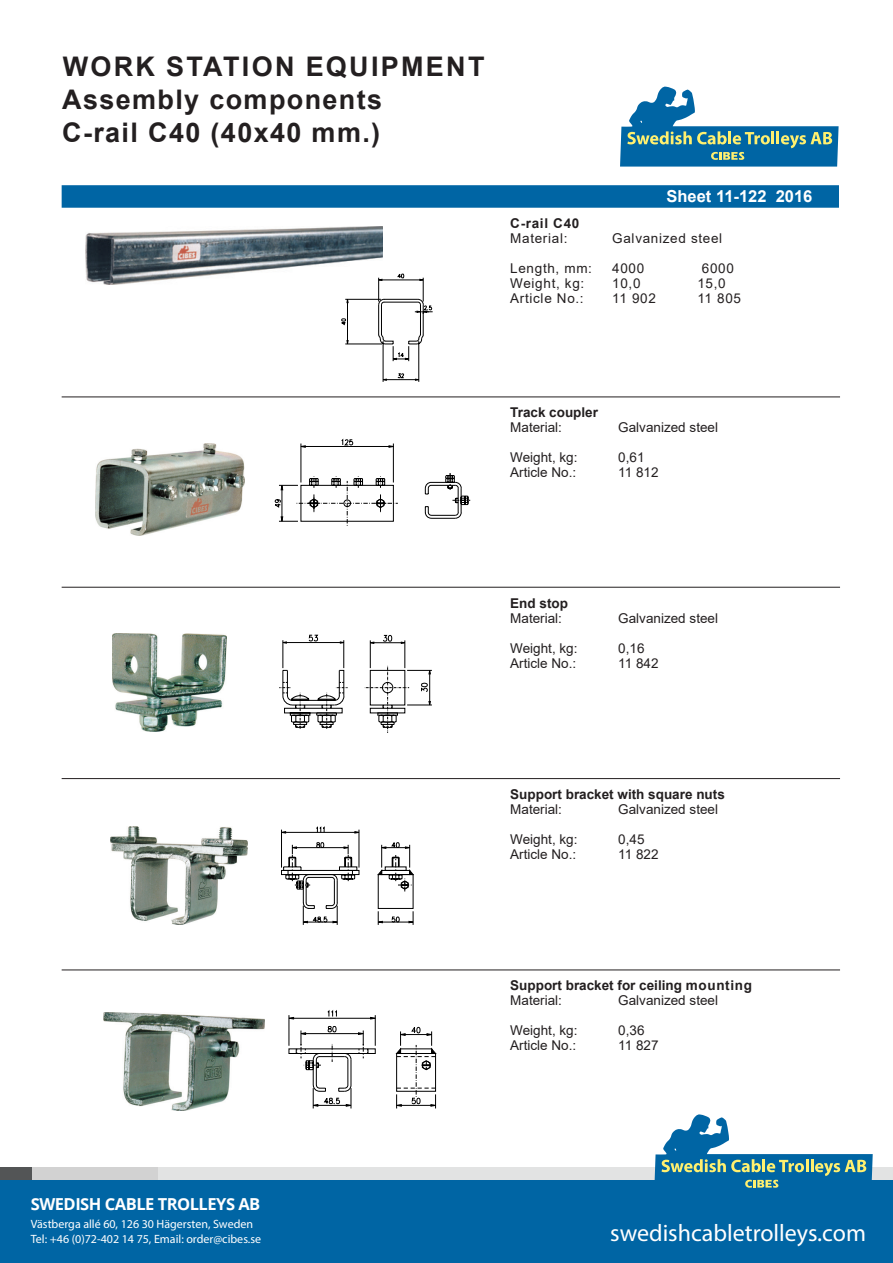
<style>
.page{position:relative;width:893px;height:1263px;background:#fff}
.page>*{position:absolute;margin:0;border:0;box-sizing:border-box;transform-origin:0 0}
.t1{font:700 27px "Arial";letter-spacing:.05em;color:#231f20}
.t2{font:700 27px "Arial";letter-spacing:.085em;color:#231f20}
.t3{font:24px "Myriad Pro";color:#fff}
.t4{font:700 16.5px "Open Sans";letter-spacing:-.03em;color:#fff}
.t5{font:700 16.5px "Arial";color:#fff}
.t6{font:13.5px "Arial";color:#231f20}
.t7{font:700 13.5px/15px "Arial";color:#231f20}
.t8{font:13.5px "Arial";letter-spacing:.05em;color:#231f20}
.t9{font:12px/15px "Myriad Pro";color:#fff}
.s1{font-weight:400}
</style>
<div class="page">
<div style="left:0;top:1179px;width:893px;height:84px;background:#0065a4"></div>
<div style="left:157px;top:1167px;width:736px;height:13px;background:#e2e3e3"></div>
<div style="left:30px;top:1167px;width:127px;height:13px;background:#d2d2d2"></div>
<div style="left:0;top:1167px;width:32px;height:13px;background:#535556"></div>
<hr style="left:62px;top:396px;width:778px;height:1px;background:#231f20">
<img style="left:96px;top:443px;width:149px;height:93px">
<svg style="left:275px;top:439px;width:195px;height:87px"></svg>
<img style="left:103px;top:1013px;width:161px;height:97px">
<svg style="left:289px;top:1010px;width:147px;height:99px"></svg>
<img style="left:111px;top:827px;width:137px;height:97px">
<svg style="left:281px;top:827px;width:132px;height:98px"></svg>
<img style="left:113px;top:634px;width:114px;height:98px">
<svg style="left:279px;top:635px;width:153px;height:98px"></svg>
<div style="left:62px;top:185px;width:777px;height:23px;background:#0065a4"></div>
<hr style="left:62px;top:587px;width:778px;height:1px;background:#231f20">
<hr style="left:62px;top:778px;width:778px;height:1px;background:#231f20">
<hr style="left:62px;top:969px;width:778px;height:1px;background:#231f20">
<img style="left:85px;top:226px;width:298px;height:59px">
<svg style="left:341px;top:274px;width:92px;height:108px"></svg>
<svg style="left:620px;top:86px;width:219px;height:81px"></svg>
<svg style="left:654px;top:1114px;width:219px;height:74px"></svg>
<p class="t2" style="left:63px;top:47px;width:423px">WORK STATION EQUIPMENT</p>
<p class="t1" style="left:62px;top:80px;width:321px">Assembly components</p>
<p class="t1" style="left:62px;top:113px;width:319px">C-rail C40 (40x40 mm.)</p>
<p class="t7" style="left:510px;top:216px;width:71px">C-rail C40<br><span class="s1">Material:</span></p>
<p class="t5" style="left:666px;top:185px;width:147px">Sheet 11-122 2016</p>
<p class="t8" style="left:612px;top:229px;width:111px">Galvanized steel</p>
<p class="t8" style="left:510px;top:259px;width:83px">Length, mm:</p>
<p class="t6" style="left:612px;top:259px;width:34px">4000</p>
<p class="t6" style="left:702px;top:259px;width:34px">6000</p>
<p class="t8" style="left:510px;top:274px;width:76px">Weight, kg:</p>
<p class="t6" style="left:612px;top:274px;width:30px">10,0</p>
<p class="t6" style="left:697px;top:274px;width:30px">15,0</p>
<p class="t8" style="left:510px;top:289px;width:75px">Article No.:</p>
<p class="t6" style="left:612px;top:289px;width:45px">11 902</p>
<p class="t6" style="left:697px;top:289px;width:45px">11 805</p>
<p class="t7" style="left:510px;top:405px;width:89px">Track coupler</p>
<p class="t6" style="left:510px;top:418px;width:53px">Material:</p>
<p class="t6" style="left:618px;top:418px;width:101px">Galvanized steel</p>
<p class="t6" style="left:510px;top:448px;width:69px">Weight, kg:</p>
<p class="t6" style="left:618px;top:448px;width:28px">0,61</p>
<p class="t6" style="left:510px;top:463px;width:68px">Article No.:</p>
<p class="t6" style="left:618px;top:463px;width:42px">11 812</p>
<p class="t7" style="left:510px;top:596px;width:59px">End stop</p>
<p class="t6" style="left:510px;top:609px;width:53px">Material:</p>
<p class="t6" style="left:618px;top:609px;width:101px">Galvanized steel</p>
<p class="t6" style="left:510px;top:639px;width:69px">Weight, kg:</p>
<p class="t6" style="left:618px;top:639px;width:28px">0,16</p>
<p class="t6" style="left:510px;top:654px;width:68px">Article No.:</p>
<p class="t6" style="left:618px;top:654px;width:42px">11 842</p>
<p class="t7" style="left:510px;top:786px;width:216px">Support bracket with square nuts</p>
<p class="t6" style="left:510px;top:800px;width:53px">Material:</p>
<p class="t6" style="left:618px;top:800px;width:101px">Galvanized steel</p>
<p class="t6" style="left:510px;top:830px;width:69px">Weight, kg:</p>
<p class="t6" style="left:618px;top:830px;width:28px">0,45</p>
<p class="t6" style="left:510px;top:845px;width:68px">Article No.:</p>
<p class="t6" style="left:618px;top:845px;width:42px">11 822</p>
<p class="t7" style="left:510px;top:978px;width:243px">Support bracket for ceiling mounting</p>
<p class="t6" style="left:510px;top:991px;width:53px">Material:</p>
<p class="t6" style="left:618px;top:991px;width:101px">Galvanized steel</p>
<p class="t6" style="left:510px;top:1021px;width:69px">Weight, kg:</p>
<p class="t6" style="left:618px;top:1021px;width:28px">0,36</p>
<p class="t6" style="left:510px;top:1036px;width:68px">Article No.:</p>
<p class="t6" style="left:618px;top:1036px;width:42px">11 827</p>
<p class="t4" style="left:31px;top:1192px;width:231px">SWEDISH CABLE TROLLEYS AB</p>
<p class="t9" style="left:31px;top:1216px;width:232px">Västberga allé 60, 126 30 Hägersten, Sweden<br>Tel: +46 (0)72-402 14 75, Email: order@cibes.se</p>
<h2 class="t3" style="left:610px;top:1218px;width:257px">swedishcabletrolleys.com</h2>
</div>
